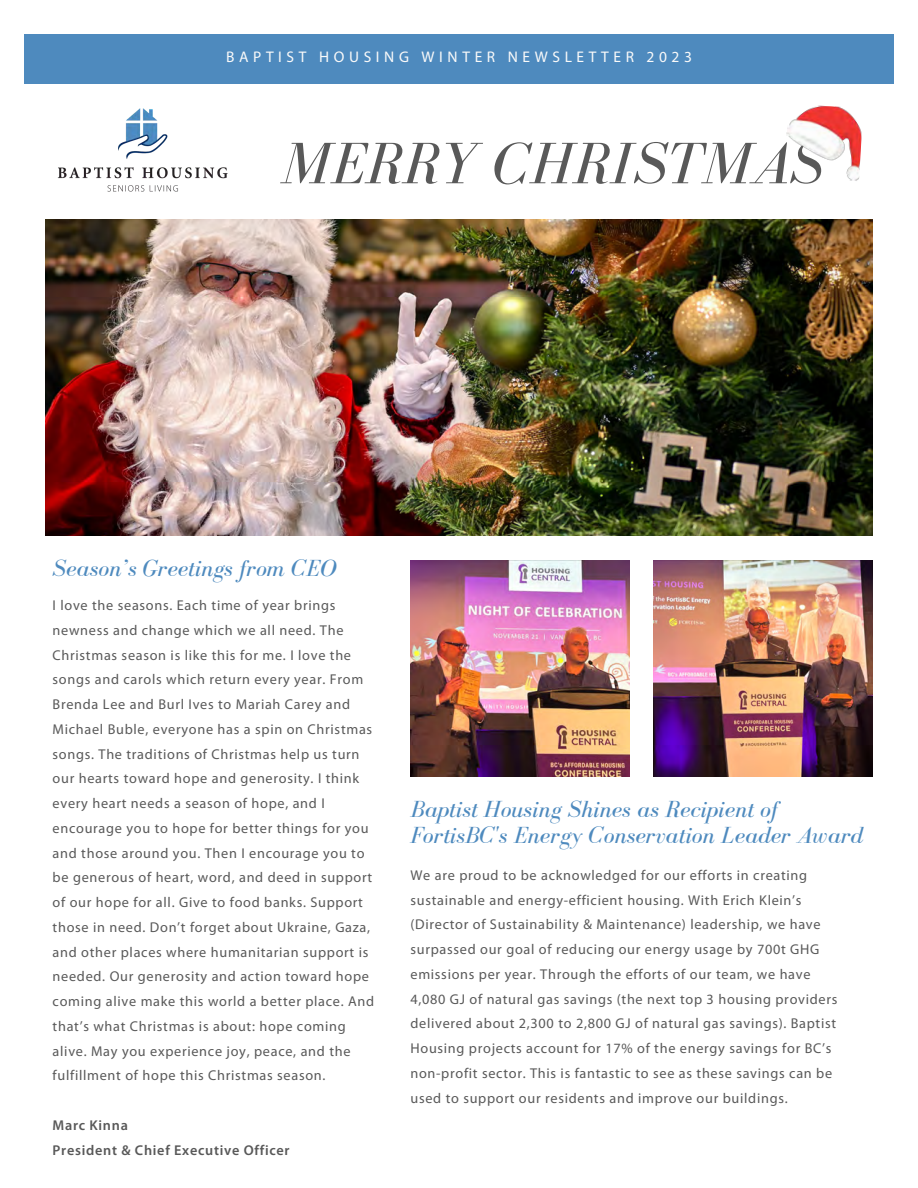
<style>
.page{position:relative;width:918px;height:1188px;background:#fff}
.page>*{position:absolute;margin:0;border:0;box-sizing:border-box;transform-origin:0 0}
.t1{font:italic 60.15px "Bodoni FLF";color:#595959}
.t2{font:italic 24px/25.8px "Bodoni FLF";color:#4e8abe}
.t3{font:15.45px "Myriad Pro";letter-spacing:.3em;color:#fafafa}
.t4{font:14.25px/24.8px "Myriad Pro";letter-spacing:.05em;color:#595959}
.t5{font:600 14.25px "Myriad Pro";letter-spacing:.05em;color:#595959}
</style>
<div class="page">
<div style="left:24px;top:34px;width:870px;height:50px;background:#4e8abe"></div>
<img style="left:45px;top:219px;width:827px;height:316px">
<img style="left:57px;top:108px;width:171px;height:84px">
<img style="left:786px;top:105px;width:76px;height:76px">
<img style="left:410px;top:561px;width:220px;height:216px">
<img style="left:653px;top:561px;width:220px;height:216px">
<p class="t3" style="left:226px;top:51px;width:468px">BAPTIST HOUSING WINTER NEWSLETTER 2023</p>
<p class="t1" style="left:282px;top:131px;width:543px">MERRY CHRISTMAS</p>
<p class="t2" style="left:53px;top:555px;width:286px">Season’s Greetings from CEO</p>
<p class="t4" style="left:53px;top:594px;width:323px">I love the seasons. Each time of year brings newness and change which we all need. The Christmas season is like this for me. I love the songs and carols which return every year. From Brenda Lee and Burl Ives to Mariah Carey and Michael Buble, everyone has a spin on Christmas songs. The traditions of Christmas help us turn our hearts toward hope and generosity. I think every heart needs a season of hope, and I encourage you to hope for better things for you and those around you. Then I encourage you to be generous of heart, word, and deed in support of our hope for all. Give to food banks. Support those in need. Don’t forget about Ukraine, Gaza, and other places where humanitarian support is needed. Our generosity and action toward hope coming alive make this world a better place. And that’s what Christmas is about: hope coming alive. May you experience joy, peace, and the fulfillment of hope this Christmas season.</p>
<p class="t5" style="left:53px;top:1119px;width:77px">Marc Kinna</p>
<p class="t5" style="left:53px;top:1144px;width:238px">President &amp; Chief Executive Officer</p>
<p class="t2" style="left:410px;top:796px;width:455px">Baptist Housing Shines as Recipient of<br>FortisBC's Energy Conservation Leader Award</p>
<p class="t4" style="left:410px;top:864px;width:428px">We are proud to be acknowledged for our efforts in creating sustainable and energy-efficient housing. With Erich Klein’s (Director of Sustainability &amp; Maintenance) leadership, we have surpassed our goal of reducing our energy usage by 700t GHG emissions per year. Through the efforts of our team, we have 4,080 GJ of natural gas savings (the next top 3 housing providers delivered about 2,300 to 2,800 GJ of natural gas savings). Baptist Housing projects account for 17% of the energy savings for BC’s non-profit sector. This is fantastic to see as these savings can be used to support our residents and improve our buildings.</p>
</div>
